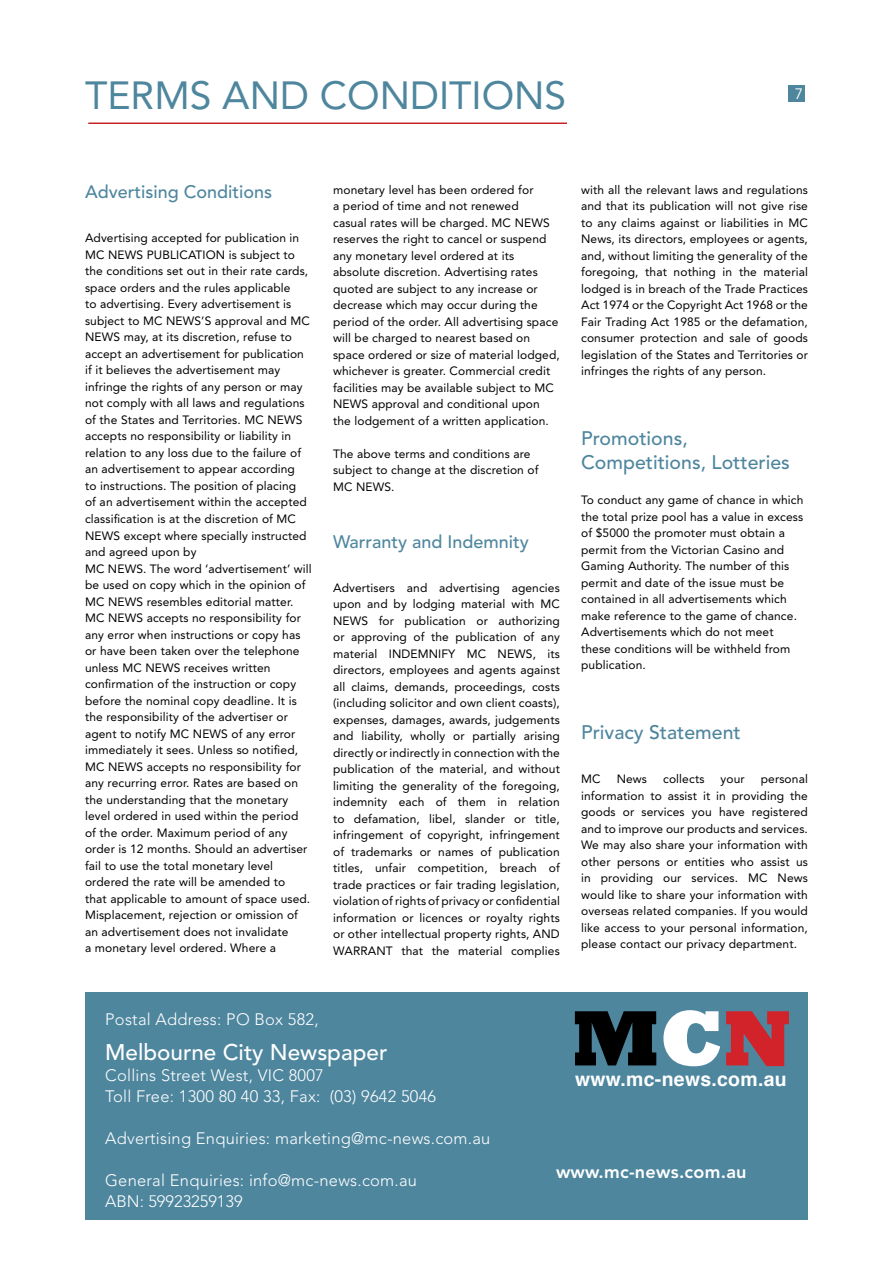
<style>
.page{position:relative;width:893px;height:1263px;background:#fff}
.page>*{position:absolute;margin:0;border:0;box-sizing:border-box;transform-origin:0 0}
.t1{font:800 79.8px "Rockwell";color:#000}
.t2{font:39px "Avenir";color:#4e869e}
.t3{font:500 22.5px "Avenir";color:#fff}
.t4{font:500 19.5px/23.4px "Avenir";color:#4e869e}
.t5{font:700 19.5px "Helvetica";letter-spacing:.015em;color:#fff}
.t6{font:500 18px "Avenir";color:#4e869e}
.t7{font:800 18px "Avenir";color:#fff}
.t8{font:300 16.5px/21px "Avenir";letter-spacing:.015em;color:#fff}
.t9{font:15px "Avenir";color:#fff}
.t10{font:12px/16.5px "Avenir";letter-spacing:.01em;color:#000}
.s1{color:#fff}
.s2{color:#d2232a}
</style>
<div class="page">
<hr style="left:88px;top:123px;width:479px;height:1px;background:#c4161c">
<div style="left:85px;top:992px;width:723px;height:228px;background:#4e869e"></div>
<div style="left:789px;top:85px;width:16px;height:16px;background:#4e869e"></div>
<h2 class="t2" style="left:85px;top:73px;width:483px">TERMS AND CONDITIONS</h2>
<p class="t9" style="left:795px;top:85px;width:10px">7</p>
<h3 class="t6" style="left:85px;top:182px;width:189px">Advertising Conditions</h3>
<p class="t10" style="left:85px;top:230px;width:228px">Advertising accepted for publication in MC NEWS PUBLICATION is subject to the conditions set out in their rate cards, space orders and the rules applicable<br>to advertising. Every advertisement is subject to MC NEWS’S approval and MC NEWS may, at its discretion, refuse to accept an advertisement for publication if it believes the advertisement may infringe the rights of any person or may not comply with all laws and regulations of the States and Territories. MC NEWS accepts no responsibility or liability in relation to any loss due to the failure of an advertisement to appear according<br>to instructions. The position of placing<br>of an advertisement within the accepted classification is at the discretion of MC NEWS except where specially instructed and agreed upon by<br>MC NEWS. The word ‘advertisement’ will be used on copy which in the opinion of MC NEWS resembles editorial matter.<br>MC NEWS accepts no responsibility for any error when instructions or copy has or have been taken over the telephone unless MC NEWS receives written confirmation of the instruction or copy before the nominal copy deadline. It is the responsibility of the advertiser or agent to notify MC NEWS of any error immediately it sees. Unless so notified, MC NEWS accepts no responsibility for any recurring error. Rates are based on the understanding that the monetary level ordered in used within the period of the order. Maximum period of any order is 12 months. Should an advertiser fail to use the total monetary level ordered the rate will be amended to<br>that applicable to amount of space used.<br>Misplacement, rejection or omission of an advertisement does not invalidate<br>a monetary level ordered. Where a</p>
<p class="t10" style="left:333px;top:181px;width:228px">monetary level has been ordered for<br>a period of time and not renewed<br>casual rates will be charged. MC NEWS reserves the right to cancel or suspend any monetary level ordered at its absolute discretion. Advertising rates quoted are subject to any increase or decrease which may occur during the period of the order. All advertising space will be charged to nearest based on space ordered or size of material lodged, whichever is greater. Commercial credit facilities may be available subject to MC NEWS approval and conditional upon the lodgement of a written application.</p>
<p class="t10" style="left:333px;top:445px;width:207px">The above terms and conditions are subject to change at the discretion of<br>MC NEWS.</p>
<h3 class="t6" style="left:333px;top:531px;width:197px">Warranty and Indemnity</h3>
<p class="t10" style="left:333px;top:579px;width:228px;text-align:justify">Advertisers and advertising agencies upon and by lodging material with MC NEWS for publication or authorizing or approving of the publication of any material INDEMNIFY MC NEWS, its directors, employees and agents against all claims, demands, proceedings, costs (including solicitor and own client coasts), expenses, damages, awards, judgements and liability, wholly or partially arising directly or indirectly in connection with the publication of the material, and without limiting the generality of the foregoing, indemnity each of them in relation to defamation, libel, slander or title, infringement of copyright, infringement of trademarks or names of publication titles, unfair competition, breach of trade practices or fair trading legislation, violation of rights of privacy or confidential information or licences or royalty rights or other intellectual property rights, AND WARRANT that the material complies</p>
<p class="t10" style="left:581px;top:181px;width:228px;text-align:justify">with all the relevant laws and regulations and that its publication will not give rise to any claims against or liabilities in MC News, its directors, employees or agents, and, without limiting the generality of the foregoing, that nothing in the material lodged is in breach of the Trade Practices Act 1974 or the Copyright Act 1968 or the Fair Trading Act 1985 or the defamation, consumer protection and sale of goods legislation of the States and Territories or infringes the rights of any person.</p>
<h3 class="t4" style="left:581px;top:427px;width:210px">Promotions,<br>Competitions, Lotteries</h3>
<p class="t10" style="left:581px;top:492px;width:224px">To conduct any game of chance in which the total prize pool has a value in excess of $5000 the promoter must obtain a permit from the Victorian Casino and Gaming Authority. The number of this permit and date of the issue must be contained in all advertisements which make reference to the game of chance.<br>Advertisements which do not meet these conditions will be withheld from publication.</p>
<h3 class="t4" style="left:581px;top:721px;width:161px">Privacy Statement</h3>
<p class="t10" style="left:581px;top:771px;width:21px">MC</p>
<p class="t10" style="left:617px;top:771px;width:32px">News</p>
<p class="t10" style="left:663px;top:771px;width:43px">collects</p>
<p class="t10" style="left:721px;top:771px;width:26px">your</p>
<p class="t10" style="left:581px;top:771px;width:228px;text-align:justify;text-indent:180px">personal information to assist it in providing the goods or services you have registered and to improve our products and services.<br>We may also share your information with other persons or entities who assist us in providing our services. MC News would like to share your information with overseas related companies. If you would like access to your personal information, please contact our privacy department.</p>
<h3 class="t8" style="left:105px;top:1009px;width:215px">Postal Address: PO Box 582,</h3>
<h3 class="t3" style="left:105px;top:1040px;width:284px">Melbourne City Newspaper</h3>
<h3 class="t8" style="left:105px;top:1065px;width:332px">Collins Street West, VIC 8007<br>Toll Free: 1300 80 40 33, Fax: (03) 9642 5046</h3>
<h3 class="t8" style="left:105px;top:1128px;width:387px">Advertising Enquiries: marketing@mc-news.com.au</h3>
<h3 class="t8" style="left:105px;top:1170px;width:313px">General Enquiries: info@mc-news.com.au<br>ABN: 59923259139</h3>
<h1 class="t1" style="left:571px;top:992px;width:222px">M<span class="s1">C</span><span class="s2">N</span></h1>
<h3 class="t5" style="left:575px;top:1063px;width:213px">www.mc-news.com.au</h3>
<h3 class="t7" style="left:556px;top:1161px;width:192px">www.mc-news.com.au</h3>
</div>
